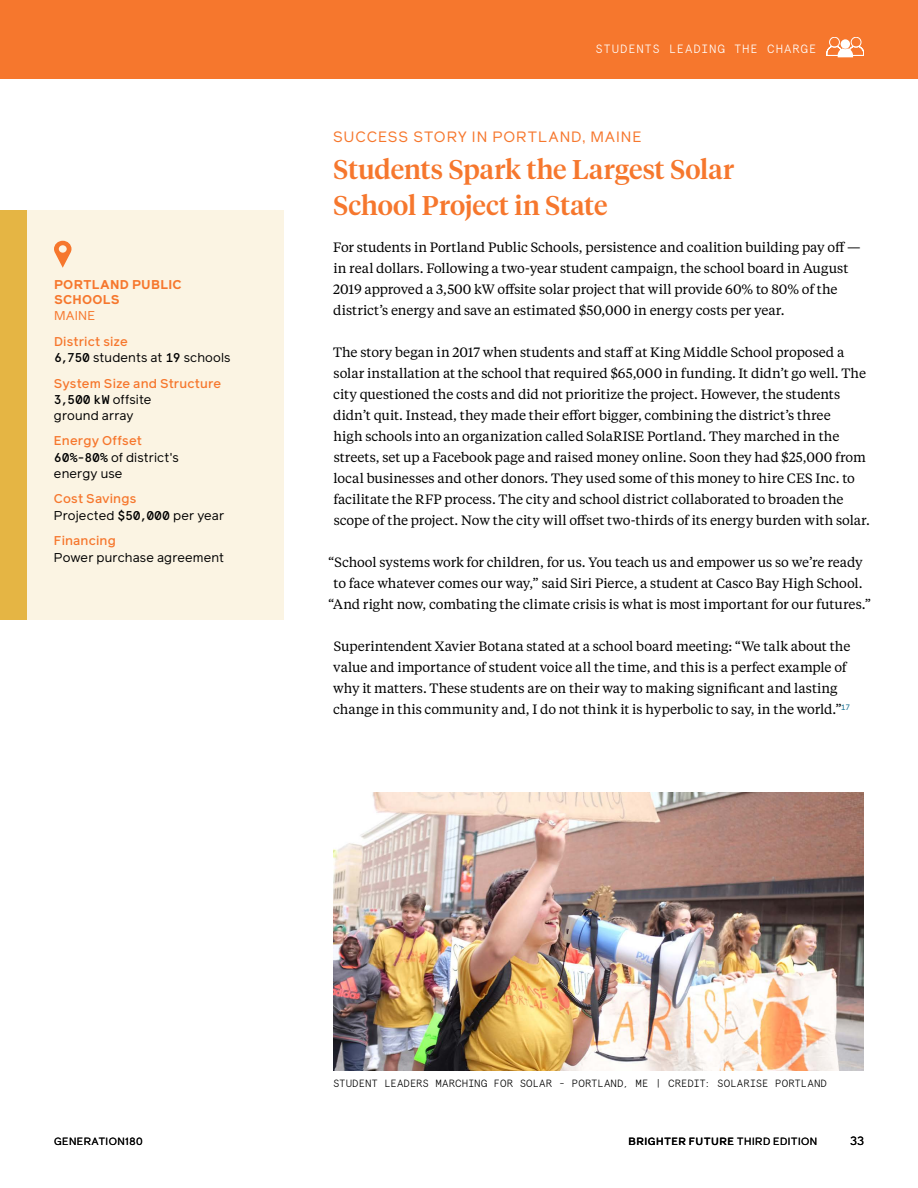
<style>
.page{position:relative;width:918px;height:1188px;background:#fff}
.page>*{position:absolute;margin:0;border:0;box-sizing:border-box;transform-origin:0 0}
.t1{font:500 27px/36.8px "Tiempos Headline";color:#f6772d}
.t2{font:15px "Reader";letter-spacing:.055em;color:#f6772d}
.t3{font:13.5px/21px "Tiempos Text";color:#000}
.t4{font:12.75px/16.5px "Reader";letter-spacing:.01em;color:#000}
.t5{font:500 12.75px "Reader";letter-spacing:.01em;color:#f6772d}
.t6{font:700 12.75px/15.8px "Reader";letter-spacing:.015em;color:#f6772d}
.t7{font:500 12.75px "Apercu Mono";color:#000}
.t8{font:12.75px "Reader";letter-spacing:.015em;color:#f6772d}
.t9{font:300 12px "Apercu Mono";letter-spacing:.065em;color:#fff}
.t10{font:12px "Reader";color:#000}
.t11{font:300 10.5px "Apercu Mono";letter-spacing:-.005em;color:#000}
.t12{font:500 10.5px "Reader";letter-spacing:.04em;color:#000}
.t13{font:10.5px "Reader";letter-spacing:.045em;color:#000}
.s1{font-weight:500;color:#f6772d}
.s2{font-family:"Apercu Mono";font-weight:500}
.s3{font-family:"Reader";font-weight:400}
.s4{font-weight:400}
</style>
<div class="page">
<div style="left:0;top:0;width:918px;height:79px;background:#f6772d"></div>
<div style="left:829px;top:37px;width:11px;height:10px;border:1px solid #fff;border-radius:50%"></div>
<div style="left:851px;top:37px;width:10px;height:10px;border:1px solid #fff;border-radius:50%"></div>
<svg style="left:827px;top:46px;width:37px;height:11px"></svg>
<div style="left:841px;top:39px;width:9px;height:10px;background:#fff;border-radius:50%"></div>
<img style="left:333px;top:792px;width:531px;height:279px">
<div style="left:0;top:210px;width:284px;height:410px;background:#fbf4e3"></div>
<div style="left:0;top:210px;width:27px;height:410px;background:#e5b544"></div>
<svg style="left:54px;top:241px;width:18px;height:27px"></svg>
<div style="left:59px;top:245px;width:8px;height:8px;background:#fbf4e3;border-radius:50%"></div>
<p class="t6" style="left:54px;top:276px;width:129px">PORTLAND PUBLIC<br>SCHOOLS</p>
<p class="t8" style="left:54px;top:307px;width:43px">MAINE</p>
<p class="t4" style="left:54px;top:333px;width:178px"><span class="s1">District size<br></span><span class="s2">6,750</span> students at <span class="s2">19</span> schools</p>
<p class="t5" style="left:54px;top:375px;width:169px">System Size and Structure</p>
<p class="t7" style="left:54px;top:390px;width:99px">3,500 kW <span class="s3">offsite</span></p>
<p class="t4" style="left:54px;top:407px;width:81px">ground array</p>
<p class="t4" style="left:54px;top:433px;width:126px;line-height:16px"><span class="s1">Energy Offset<br></span><span class="s2">60%-80%</span> of district's energy use</p>
<p class="t4" style="left:54px;top:490px;width:172px"><span class="s1">Cost Savings<br></span>Projected <span class="s2">$50,000</span> per year</p>
<p class="t5" style="left:54px;top:532px;width:63px">Financing</p>
<p class="t4" style="left:54px;top:549px;width:172px">Power purchase agreement</p>
<p class="t9" style="left:596px;top:39px;width:222px">STUDENTS LEADING THE CHARGE</p>
<p class="t2" style="left:333px;top:127px;width:310px">SUCCESS STORY IN PORTLAND, MAINE</p>
<h1 class="t1" style="left:334px;top:149px;width:402px">Students Spark the Largest Solar<br>School Project in State</h1>
<p class="t3" style="left:333px;top:236px;width:529px">For students in Portland Public Schools, persistence and coalition building pay off — in real dollars. Following a two-year student campaign, the school board in August 2019 approved a 3,500 kW offsite solar project that will provide 60% to 80% of the district’s energy and save an estimated $50,000 in energy costs per year.</p>
<p class="t3" style="left:333px;top:341px;width:538px">The story began in 2017 when students and staff at King Middle School proposed a solar installation at the school that required $65,000 in funding. It didn’t go well. The city questioned the costs and did not prioritize the project. However, the students didn’t quit. Instead, they made their effort bigger, combining the district’s three<br>high schools into an organization called SolaRISE Portland. They marched in the streets, set up a Facebook page and raised money online. Soon they had $25,000 from local businesses and other donors. They used some of this money to hire CES Inc. to facilitate the RFP process. The city and school district collaborated to broaden the scope of the project. Now the city will offset two-thirds of its energy burden with solar.</p>
<p class="t3" style="left:328px;top:551px;width:536px">“School systems work for children, for us. You teach us and empower us so we’re ready</p>
<p class="t3" style="left:334px;top:572px;width:530px">to face whatever comes our way,” said Siri Pierce, a student at Casco Bay High School.</p>
<p class="t3" style="left:328px;top:593px;width:544px">“And right now, combating the climate crisis is what is most important for our futures.”</p>
<p class="t3" style="left:333px;top:635px;width:519px">Superintendent Xavier Botana stated at a school board meeting: “We talk about the value and importance of student voice all the time, and this is a perfect example of why it matters. These students are on their way to making significant and lasting change in this community and, I do not think it is hyperbolic to say, in the world.”<sup>17</sup></p>
<p class="t11" style="left:333px;top:1075px;width:496px">STUDENT LEADERS MARCHING FOR SOLAR - PORTLAND, ME | CREDIT: SOLARISE PORTLAND</p>
<p class="t13" style="left:54px;top:1134px;width:90px">GENERATION180</p>
<p class="t12" style="left:628px;top:1134px;width:190px">BRIGHTER FUTURE <span class="s4">THIRD EDITION</span></p>
<p class="t10" style="left:850px;top:1132px;width:15px">33</p>
</div>
